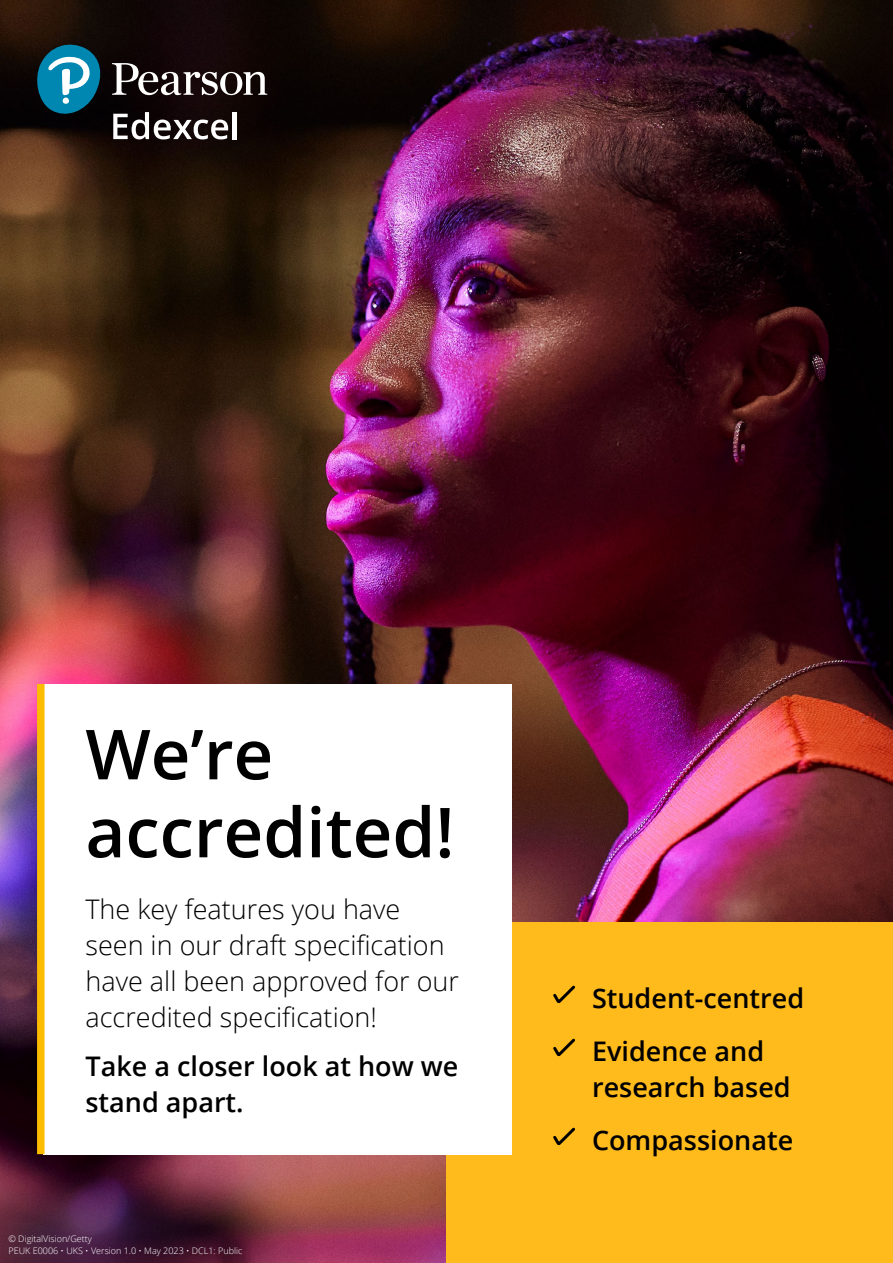
<style>
.page{position:relative;width:893px;height:1263px;background:#fff}
.page>*{position:absolute;margin:0;border:0;box-sizing:border-box;transform-origin:0 0}
.t1{font:600 69px/78px "Open Sans";color:#000}
.t2{font:300 27px/36px "Open Sans";color:#000}
.t3{font:600 27px/52.9px "Open Sans";color:#000}
.t4{font:300 9px "Open Sans";color:#fff}
</style>
<div class="page">
<img style="left:0;top:0;width:893px;height:1263px">
<svg style="left:0;top:1089px;width:378px;height:174px;background:#692d3e"></svg>
<svg style="left:37px;top:45px;width:68px;height:74px;background:#226b83"></svg>
<svg style="left:112px;top:63px;width:155px;height:32px"></svg>
<svg style="left:113px;top:112px;width:115px;height:27px"></svg>
<hr style="left:233px;top:112px;width:4px;height:27px;background:#fff">
<div style="left:446px;top:922px;width:447px;height:341px;background:#ffbb1c"></div>
<div style="left:43px;top:684px;width:469px;height:470px;background:#fff"></div>
<div style="left:37px;top:684px;width:8px;height:470px;background:#fcbc00"></div>
<svg style="left:553px;top:985px;width:22px;height:19px"></svg>
<svg style="left:553px;top:1038px;width:22px;height:19px"></svg>
<svg style="left:553px;top:1127px;width:22px;height:19px"></svg>
<h1 class="t1" style="left:85px;top:714px;width:370px">We’re accredited!</h1>
<p class="t2" style="left:85px;top:890px;width:375px">The key features you have seen in our draft specification have all been approved for our accredited specification!</p>
<p class="t3" style="left:85px;top:1047px;width:375px;line-height:36px">Take a closer look at how we stand apart.</p>
<p class="t4" style="left:9px;top:1232px;width:85px">© DigitalVision/Getty</p>
<p class="t4" style="left:9px;top:1245px;width:235px">PEUK E0006 • UKS • Version 1.0 • May 2023 • DCL1: Public</p>
<p class="t3" style="left:592px;top:971px;width:214px">Student-centred<br>Evidence and</p>
<p class="t3" style="left:592px;top:1060px;width:203px">research based<br>Compassionate</p>
</div>
